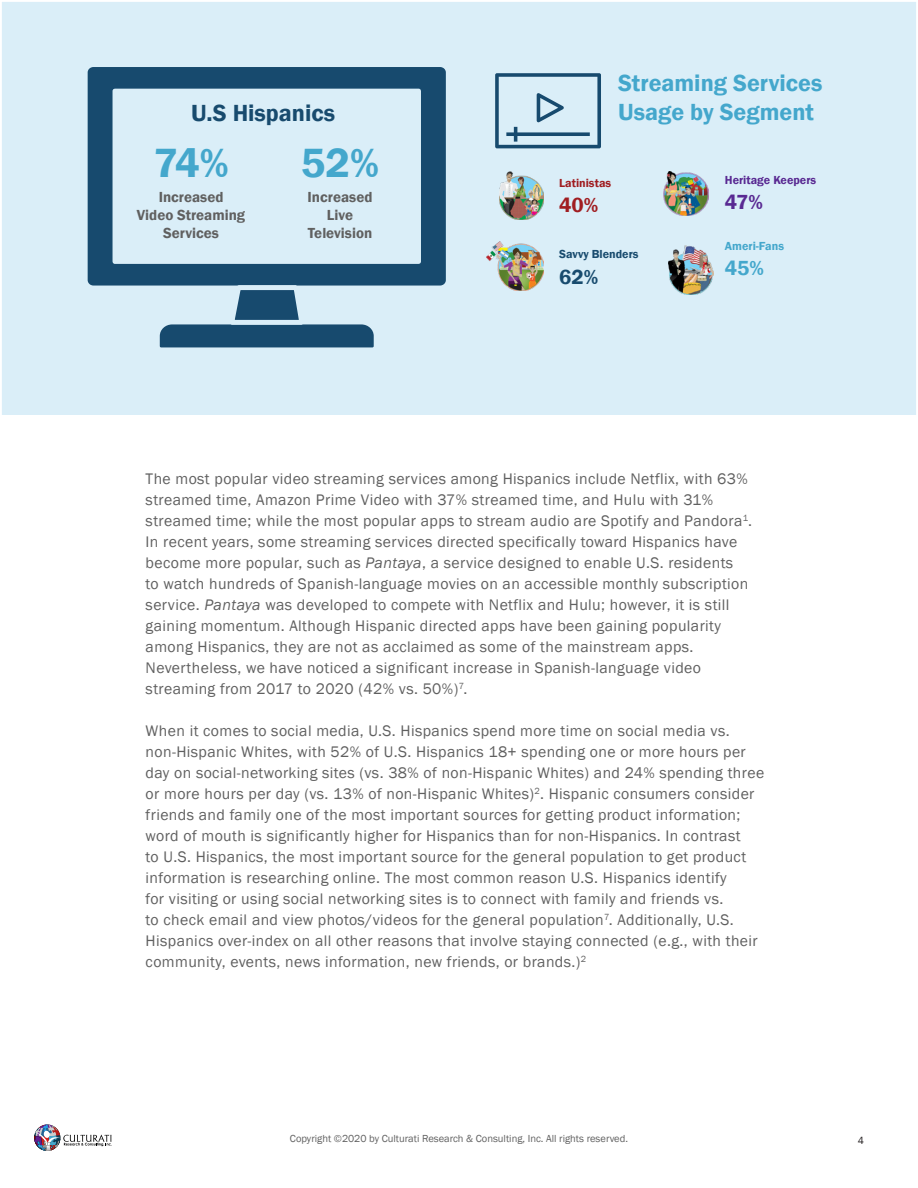
<style>
.page{position:relative;width:918px;height:1188px;background:#fff}
.page>*{position:absolute;margin:0;border:0;box-sizing:border-box;transform-origin:0 0}
.t1{font:600 42px "Franklin Gothic";color:#44a7cc}
.t2{font:600 24px "Franklin Gothic";color:#44a7cc}
.t3{font:600 24px "Franklin Gothic";color:#184b6e}
.t4{font:600 21px "Franklin Gothic";color:#a01d21}
.t5{font:600 21px "Franklin Gothic";color:#592992}
.t6{font:600 21px "Franklin Gothic";color:#44a7cc}
.t7{font:600 21px "Franklin Gothic";color:#184b6e}
.t8{font:15.75px/21px "Franklin Gothic";letter-spacing:.025em;color:#606060}
.t9{font:600 15px/18px "Franklin Gothic";color:#606060;text-align:center}
.t10{font:600 12px "Franklin Gothic";color:#592992}
.t11{font:600 12px "Franklin Gothic";color:#184b6e}
.t12{font:600 12px "Franklin Gothic";color:#a01d21}
.t13{font:600 12px "Franklin Gothic";color:#44a7cc}
.t14{font:10.5px "Franklin Gothic";color:#606060}
.t15{font:10.5px "Franklin Gothic";color:#231f20}
.s1{font-style:italic}
</style>
<div class="page">
<svg style="left:34px;top:1124px;width:78px;height:27px"></svg>
<div style="left:1px;top:1px;width:916px;height:415px;background:#daeef8"></div>
<div style="left:0;top:0;width:918px;height:417px;border:2px solid #fff"></div>
<svg style="left:87px;top:67px;width:359px;height:281px"></svg>
<img style="left:499px;top:171px;width:45px;height:49px">
<img style="left:486px;top:242px;width:58px;height:48px">
<img style="left:664px;top:171px;width:45px;height:45px">
<img style="left:669px;top:245px;width:45px;height:50px">
<svg style="left:495px;top:73px;width:106px;height:75px"></svg>
<p class="t3" style="left:191px;top:98px;width:146px">U.S Hispanics</p>
<p class="t1" style="left:153px;top:137px;width:77px">74%</p>
<p class="t1" style="left:301px;top:137px;width:80px">52%</p>
<p class="t9" style="left:308px;top:188px;width:66px">Increased</p>
<p class="t9" style="left:327px;top:206px;width:28px">Live</p>
<p class="t9" style="left:308px;top:224px;width:66px">Television</p>
<p class="t9" style="left:159px;top:188px;width:66px">Increased</p>
<p class="t9" style="left:137px;top:206px;width:110px">Video Streaming<br>Services</p>
<p class="t2" style="left:618px;top:68px;width:206px">Streaming Services</p>
<p class="t2" style="left:618px;top:97px;width:197px">Usage by Segment</p>
<p class="t12" style="left:559px;top:176px;width:53px">Latinistas</p>
<p class="t4" style="left:559px;top:192px;width:41px">40%</p>
<p class="t11" style="left:559px;top:247px;width:81px">Savvy Blenders</p>
<p class="t7" style="left:559px;top:264px;width:41px">62%</p>
<p class="t10" style="left:725px;top:172px;width:93px">Heritage Keepers</p>
<p class="t5" style="left:725px;top:189px;width:40px">47%</p>
<p class="t13" style="left:725px;top:239px;width:61px">Ameri-Fans</p>
<p class="t6" style="left:725px;top:255px;width:41px">45%</p>
<p class="t8" style="left:146px;top:469px;width:608px">The most popular video streaming services among Hispanics include Netflix, with 63% streamed time, Amazon Prime Video with 37% streamed time, and Hulu with 31% streamed time; while the most popular apps to stream audio are Spotify and Pandora<sup>1</sup>.<br>In recent years, some streaming services directed specifically toward Hispanics have become more popular, such as <span class="s1">Pantaya</span>, a service designed to enable U.S. residents<br>to watch hundreds of Spanish-language movies on an accessible monthly subscription service. <span class="s1">Pantaya</span> was developed to compete with Netflix and Hulu; however, it is still gaining momentum. Although Hispanic directed apps have been gaining popularity among Hispanics, they are not as acclaimed as some of the mainstream apps.<br>Nevertheless, we have noticed a significant increase in Spanish-language video streaming from 2017 to 2020 (42% vs. 50%)<sup>7</sup>.</p>
<p class="t8" style="left:146px;top:721px;width:620px">When it comes to social media, U.S. Hispanics spend more time on social media vs. non-Hispanic Whites, with 52% of U.S. Hispanics 18+ spending one or more hours per day on social-networking sites (vs. 38% of non-Hispanic Whites) and 24% spending three or more hours per day (vs. 13% of non-Hispanic Whites)<sup>2</sup>. Hispanic consumers consider friends and family one of the most important sources for getting product information; word of mouth is significantly higher for Hispanics than for non-Hispanics. In contrast<br>to U.S. Hispanics, the most important source for the general population to get product information is researching online. The most common reason U.S. Hispanics identify<br>for visiting or using social networking sites is to connect with family and friends vs.<br>to check email and view photos/videos for the general population<sup>7</sup>. Additionally, U.S.<br>Hispanics over-index on all other reasons that involve staying connected (e.g., with their community, events, news information, new friends, or brands.)<sup>2</sup></p>
<p class="t14" style="left:290px;top:1132px;width:340px">Copyright ©2020 by Culturati Research &amp; Consulting, Inc. All rights reserved.</p>
<p class="t15" style="left:858px;top:1134px;width:8px">4</p>
</div>
